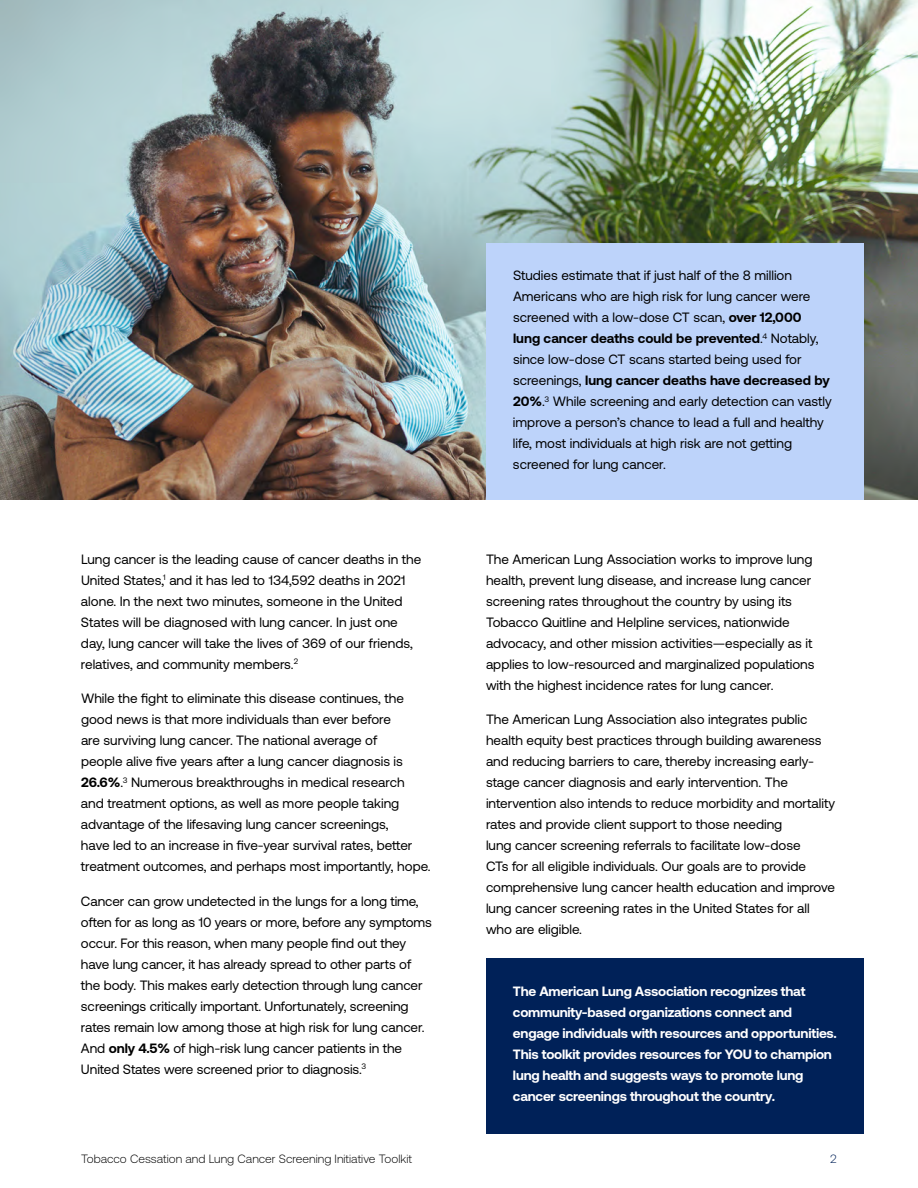
<style>
.page{position:relative;width:918px;height:1188px;background:#fff}
.page>*{position:absolute;margin:0;border:0;box-sizing:border-box;transform-origin:0 0}
.t1{font:13.5px/21px "Aeonik";color:#000}
.t2{font:700 13.5px/21px "Aeonik";letter-spacing:-.015em;color:#fff}
.t3{font:300 12px "Aeonik";color:#000}
.t4{font:300 12px "Aeonik";color:#002158}
.s1{font-weight:700}
</style>
<div class="page">
<img style="left:0;top:0;width:918px;height:500px">
<div style="left:486px;top:243px;width:378px;height:257px;background:#bdd3fa"></div>
<div style="left:486px;top:958px;width:378px;height:176px;background:#002158"></div>
<p class="t1" style="left:81px;top:548px;width:342px">Lung cancer is the leading cause of cancer deaths in the United States,<sup>1</sup> and it has led to 134,592 deaths in 2021 alone. In the next two minutes, someone in the United States will be diagnosed with lung cancer. In just one day, lung cancer will take the lives of 369 of our friends, relatives, and community members.<sup>2</sup></p>
<p class="t1" style="left:81px;top:688px;width:351px">While the fight to eliminate this disease continues, the good news is that more individuals than ever before<br>are surviving lung cancer. The national average of<br>people alive five years after a lung cancer diagnosis is <span class="s1">26.6%</span>.<sup>3</sup> Numerous breakthroughs in medical research and treatment options, as well as more people taking advantage of the lifesaving lung cancer screenings,<br>have led to an increase in five-year survival rates, better treatment outcomes, and perhaps most importantly, hope.</p>
<p class="t1" style="left:81px;top:890px;width:353px">Cancer can grow undetected in the lungs for a long time, often for as long as 10 years or more, before any symptoms occur. For this reason, when many people find out they have lung cancer, it has already spread to other parts of the body. This makes early detection through lung cancer screenings critically important. Unfortunately, screening rates remain low among those at high risk for lung cancer.<br>And <span class="s1">only 4.5%</span> of high-risk lung cancer patients in the United States were screened prior to diagnosis.<sup>3</sup></p>
<p class="t1" style="left:513px;top:265px;width:320px">Studies estimate that if just half of the 8 million Americans who are high risk for lung cancer were screened with a low-dose CT scan, <span class="s1">over 12,000 lung cancer deaths could be prevented</span>.<sup>4</sup> Notably, since low-dose CT scans started being used for screenings, <span class="s1">lung cancer deaths have decreased by 20%</span>.<sup>3</sup> While screening and early detection can vastly improve a person’s chance to lead a full and healthy life, most individuals at high risk are not getting screened for lung cancer.</p>
<p class="t1" style="left:486px;top:548px;width:330px">The American Lung Association works to improve lung health, prevent lung disease, and increase lung cancer screening rates throughout the country by using its Tobacco Quitline and Helpline services, nationwide advocacy, and other mission activities—especially as it applies to low-resourced and marginalized populations with the highest incidence rates for lung cancer.</p>
<p class="t1" style="left:486px;top:709px;width:351px">The American Lung Association also integrates public health equity best practices through building awareness and reducing barriers to care, thereby increasing early&shy;stage cancer diagnosis and early intervention. The intervention also intends to reduce morbidity and mortality rates and provide client support to those needing<br>lung cancer screening referrals to facilitate low-dose<br>CTs for all eligible individuals. Our goals are to provide comprehensive lung cancer health education and improve lung cancer screening rates in the United States for all who are eligible.</p>
<p class="t2" style="left:513px;top:980px;width:326px">The American Lung Association recognizes that community-based organizations connect and engage individuals with resources and opportunities.<br>This toolkit provides resources for YOU to champion lung health and suggests ways to promote lung cancer screenings throughout the country.</p>
<p class="t3" style="left:81px;top:1152px;width:333px">Tobacco Cessation and Lung Cancer Screening Initiative Toolkit</p>
<p class="t4" style="left:830px;top:1152px;width:8px">2</p>
</div>
